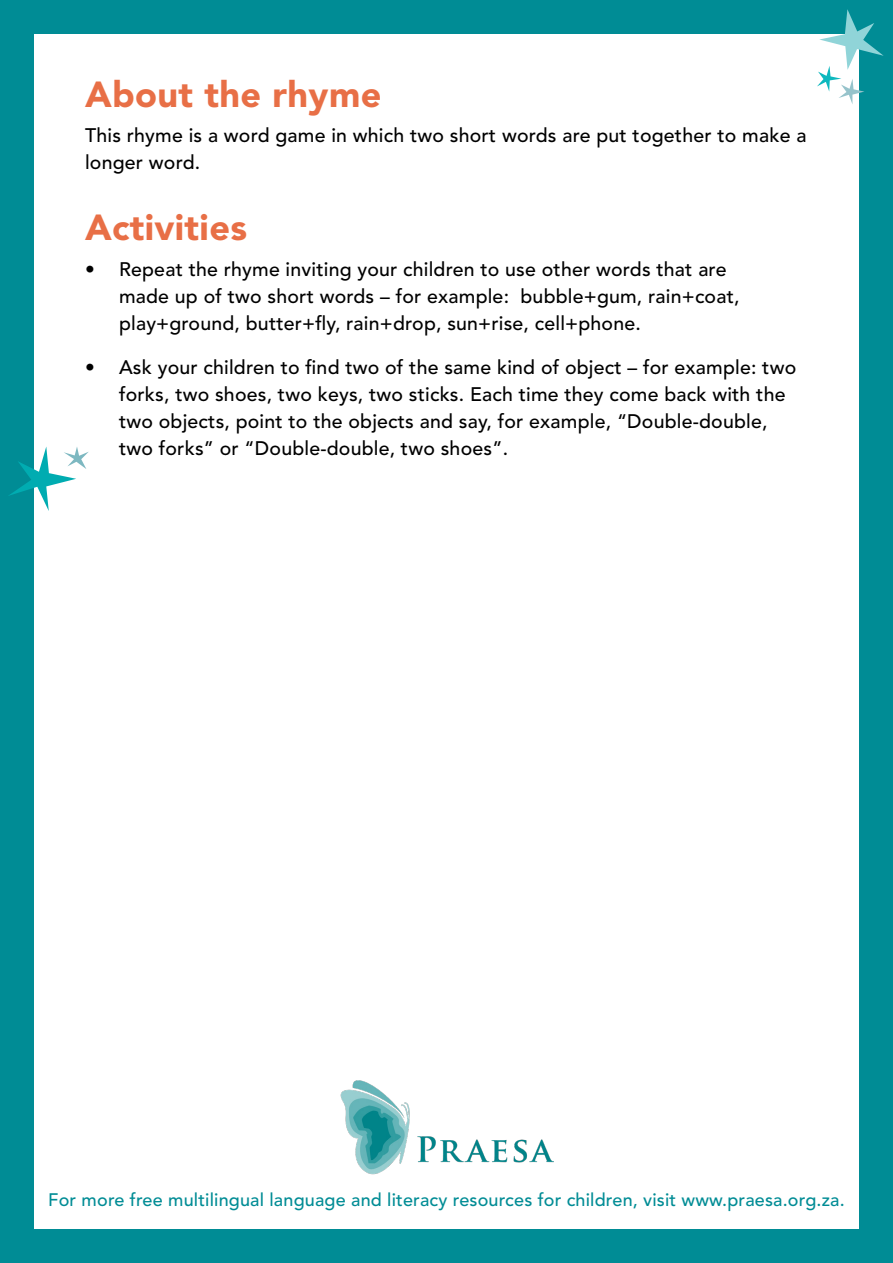
<style>
.page{position:relative;width:893px;height:1263px;background:#008c95}
.page>*{position:absolute;margin:0;border:0;box-sizing:border-box;transform-origin:0 0}
.t1{font:900 36px "Avenir LT Std";letter-spacing:.01em;color:#e86f46}
.t2{font:500 19.5px/27px "Avenir LT Std";letter-spacing:.01em;color:#000}
.t3{font:500 18px "Avenir LT Std";letter-spacing:.01em;color:#008c95}
</style>
<div class="page">
<div style="left:34px;top:34px;width:825px;height:1195px;background:#fff"></div>
<img style="left:340px;top:1080px;width:213px;height:95px">
<svg style="left:817px;top:9px;width:67px;height:95px"></svg>
<svg style="left:9px;top:446px;width:80px;height:65px"></svg>
<h1 class="t1" style="left:85px;top:72px;width:298px">About the rhyme</h1>
<p class="t2" style="left:85px;top:122px;width:723px">This rhyme is a word game in which two short words are put together to make a longer word.</p>
<h1 class="t1" style="left:85px;top:206px;width:163px">Activities</h1>
<p class="t2" style="left:119px;top:256px;width:622px;text-indent:-34px">• Repeat the rhyme inviting your children to use other words that are made up of two short words – for example: bubble+gum, rain+coat, play+ground, butter+fly, rain+drop, sun+rise, cell+phone.</p>
<p class="t2" style="left:119px;top:354px;width:679px;text-indent:-34px">• Ask your children to find two of the same kind of object – for example: two forks, two shoes, two keys, two sticks. Each time they come back with the two objects, point to the objects and say, for example, “Double-double, two forks” or “Double-double, two shoes”.</p>
<p class="t3" style="left:48px;top:1189px;width:798px">For more free multilingual language and literacy resources for children, visit www.praesa.org.za.</p>
</div>
